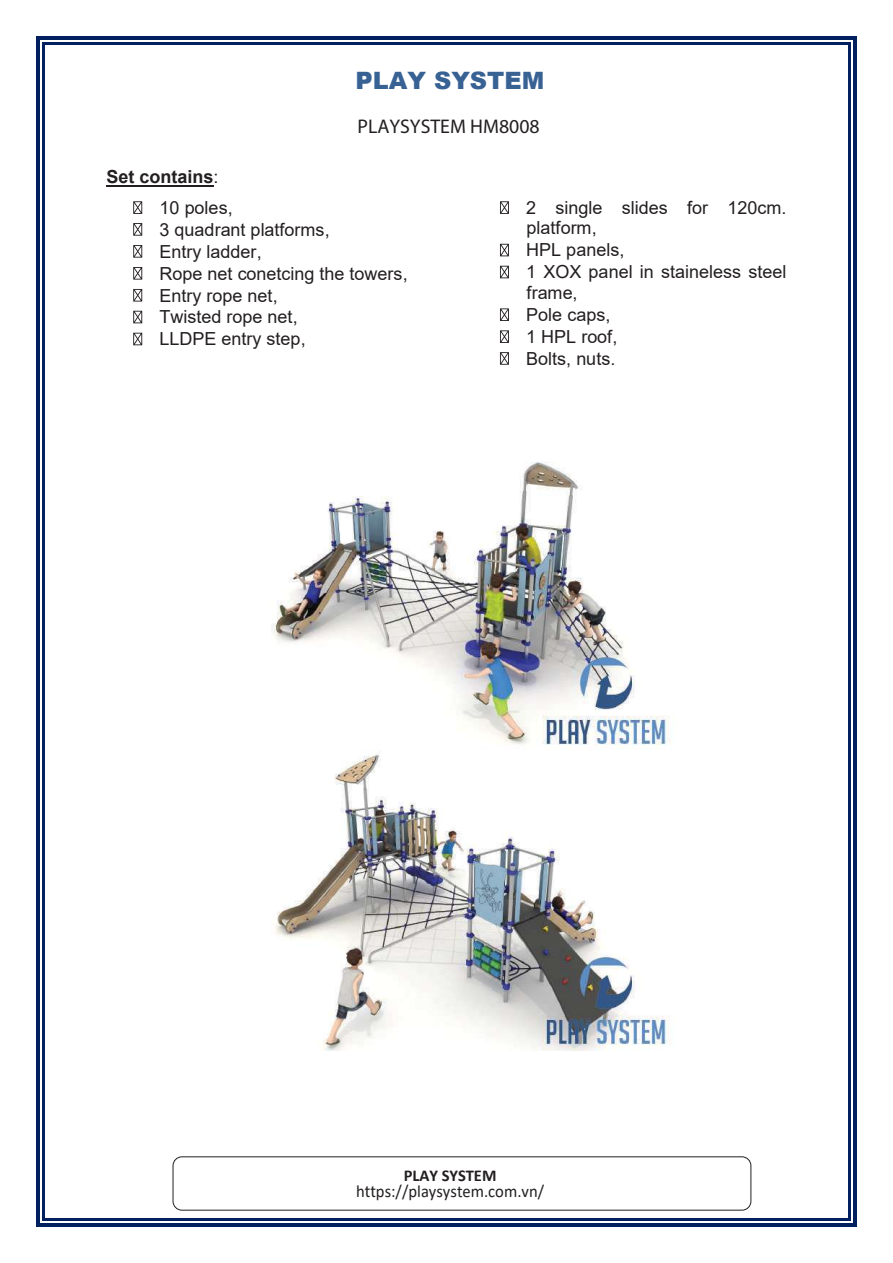
<style>
.page{position:relative;width:893px;height:1263px;background:#fff}
.page>*{position:absolute;margin:0;border:0;box-sizing:border-box;transform-origin:0 0}
.t1{font:900 24px "Arial";color:#386294}
.t2{font:19.8px "Myriad Pro";color:#231f20}
.t3{font:18px/21.6px "Arial";color:#231f20}
.t4{font:700 18px/30.9px "Arial";color:#231f20}
.t5{font:17.25px "Calibri";color:#231f20;scale:.96 1}
.t6{font:700 16.5px "Calibri";color:#231f20}
.s1{font-weight:400}
.s2{font-family:"Myriad Pro"}
</style>
<div class="page">
<div style="left:173px;top:1157px;width:578px;height:53px;border:1px solid #231f20;border-radius:9px"></div>
<hr style="left:106px;top:185px;width:108px;height:2px;background:#231f20">
<svg style="left:133px;top:201px;width:9px;height:13px"></svg>
<svg style="left:133px;top:223px;width:9px;height:13px"></svg>
<svg style="left:133px;top:245px;width:9px;height:13px"></svg>
<svg style="left:133px;top:267px;width:9px;height:13px"></svg>
<svg style="left:133px;top:289px;width:9px;height:13px"></svg>
<svg style="left:133px;top:311px;width:9px;height:12px"></svg>
<svg style="left:133px;top:333px;width:9px;height:12px"></svg>
<svg style="left:500px;top:201px;width:9px;height:13px"></svg>
<svg style="left:500px;top:244px;width:9px;height:12px"></svg>
<svg style="left:500px;top:266px;width:9px;height:12px"></svg>
<svg style="left:500px;top:308px;width:9px;height:13px"></svg>
<svg style="left:500px;top:330px;width:9px;height:13px"></svg>
<svg style="left:500px;top:352px;width:9px;height:13px"></svg>
<svg style="left:36px;top:36px;width:9px;height:9px"></svg>
<hr style="left:45px;top:36px;width:803px;height:4px;background:#002060">
<hr style="left:45px;top:43px;width:803px;height:2px;background:#002060">
<svg style="left:848px;top:36px;width:9px;height:9px"></svg>
<hr style="left:36px;top:45px;width:4px;height:1173px;background:#002060">
<hr style="left:43px;top:45px;width:2px;height:1173px;background:#002060">
<hr style="left:853px;top:45px;width:4px;height:1173px;background:#002060">
<hr style="left:848px;top:45px;width:2px;height:1173px;background:#002060">
<svg style="left:36px;top:1218px;width:9px;height:9px"></svg>
<hr style="left:45px;top:1223px;width:803px;height:4px;background:#002060">
<hr style="left:45px;top:1218px;width:803px;height:2px;background:#002060">
<svg style="left:848px;top:1218px;width:9px;height:9px"></svg>
<img style="left:271px;top:462px;width:404px;height:588px">
<h1 class="t1" style="left:356px;top:63px;width:190px">PLAY SYSTEM</h1>
<p class="t2" style="left:357px;top:114px;width:184px">PLAYSYSTEM HM8008</p>
<p class="t4" style="left:160px;top:161px;width:75px;text-indent:-53px">Set contains<span class="s1">:<br>10 poles,</span></p>
<p class="t3" style="left:160px;top:218px;width:250px">3 quadrant platforms,<br>Entry ladder,<br>Rope net conetcing the towers,<br>Entry rope net,<br>Twisted rope net,<br>LLDPE entry step,</p>
<p class="t3" style="left:526px;top:197px;width:262px">2 single slides for 120cm. platform,<br>HPL panels,<br>1 XOX panel in staineless steel frame,<br>Pole caps,<br>1 HPL roof,<br>Bolts, nuts.</p>
<p class="t6" style="left:404px;top:1164px;width:94px">PLAY SYSTEM</p>
<p class="t5" style="left:356px;top:1179px;width:197px">h<span class="s2">tt</span>ps://playsystem.com.vn/</p>
</div>
